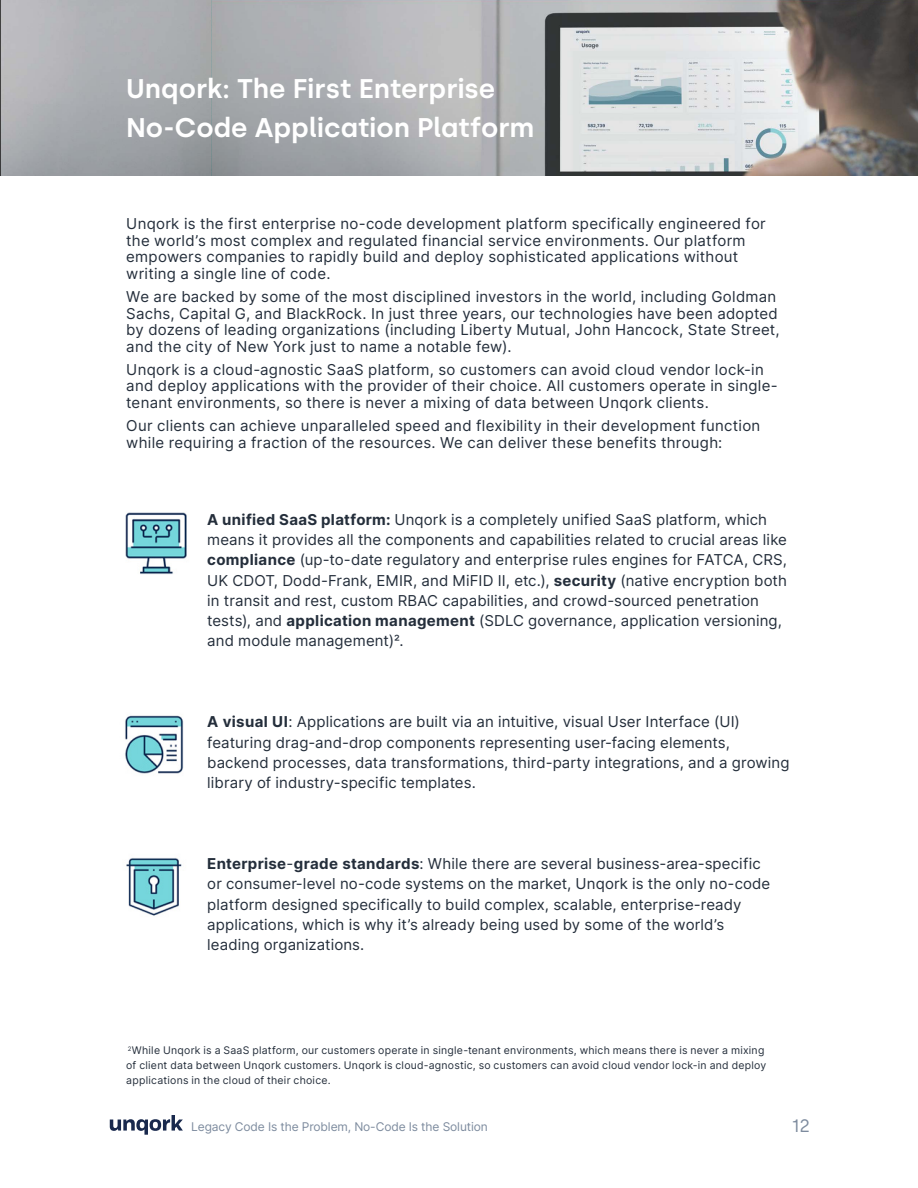
<style>
.page{position:relative;width:918px;height:1188px;background:#fff}
.page>*{position:absolute;margin:0;border:0;box-sizing:border-box;transform-origin:0 0}
.t1{font:600 27px/39px "Silka";color:#fff}
.t2{font:18px "Silka";color:#7d8b9e}
.t3{font:15px/20.2px "Inter";letter-spacing:.01em;color:#242e3b}
.t4{font:12px "Inter";letter-spacing:-.01em;color:#7d8b9e}
.t5{font:10.5px/15px "Inter";letter-spacing:.025em;color:#242e3b}
.s1{font-weight:700}
</style>
<div class="page">
<img style="left:2px;top:0;width:916px;height:176px">
<svg style="left:1px;top:0;width:1px;height:176px"></svg>
<hr style="left:2px;top:0;width:209px;height:1px;background:#8ddbe0">
<img style="left:211px;top:0;width:1px;height:176px">
<svg style="left:110px;top:1115px;width:73px;height:20px"></svg>
<img style="left:125px;top:715px;width:59px;height:59px">
<img style="left:125px;top:512px;width:62px;height:62px">
<img style="left:126px;top:858px;width:56px;height:58px">
<h1 class="t1" style="left:126px;top:69px;width:410px">Unqork: The First Enterprise<br>No-Code Application Platform</h1>
<p class="t3" style="left:126px;top:215px;width:641px;line-height:16.5px">Unqork is the first enterprise no-code development platform specifically engineered for the world’s most complex and regulated financial service environments. Our platform empowers companies to rapidly build and deploy sophisticated applications without writing a single line of code.</p>
<p class="t3" style="left:126px;top:288px;width:655px;line-height:16.5px">We are backed by some of the most disciplined investors in the world, including Goldman Sachs, Capital G, and BlackRock. In just three years, our technologies have been adopted by dozens of leading organizations (including Liberty Mutual, John Hancock, State Street, and the city of New York just to name a notable few).</p>
<p class="t3" style="left:126px;top:361px;width:653px;line-height:16.5px">Unqork is a cloud-agnostic SaaS platform, so customers can avoid cloud vendor lock-in and deploy applications with the provider of their choice. All customers operate in single&shy;tenant environments, so there is never a mixing of data between Unqork clients.</p>
<p class="t3" style="left:126px;top:417px;width:636px;line-height:16.5px">Our clients can achieve unparalleled speed and flexibility in their development function while requiring a fraction of the resources. We can deliver these benefits through:</p>
<p class="t3" style="left:207px;top:509px;width:581px"><span class="s1">A unified SaaS platform:</span> Unqork is a completely unified SaaS platform, which means it provides all the components and capabilities related to crucial areas like <span class="s1">compliance</span> (up-to-date regulatory and enterprise rules engines for FATCA, CRS, UK CDOT, Dodd-Frank, EMIR, and MiFID II, etc.), <span class="s1">security</span> (native encryption both in transit and rest, custom RBAC capabilities, and crowd-sourced penetration tests), and <span class="s1">application management</span> (SDLC governance, application versioning, and module management)2.</p>
<p class="t3" style="left:207px;top:711px;width:584px"><span class="s1">A visual UI</span>: Applications are built via an intuitive, visual User Interface (UI) featuring drag-and-drop components representing user-facing elements, backend processes, data transformations, third-party integrations, and a growing library of industry-specific templates.</p>
<p class="t3" style="left:207px;top:853px;width:565px"><span class="s1">Enterprise</span>-<span class="s1">grade standards</span>: While there are several business-area-specific or consumer-level no-code systems on the market, Unqork is the only no-code platform designed specifically to build complex, scalable, enterprise-ready applications, which is why it’s already being used by some of the world’s leading organizations.</p>
<p class="t5" style="left:126px;top:1043px;width:642px"><sup>2</sup>While Unqork is a SaaS platform, our customers operate in single-tenant environments, which means there is never a mixing of client data between Unqork customers. Unqork is cloud-agnostic, so customers can avoid cloud vendor lock-in and deploy applications in the cloud of their choice.</p>
<p class="t4" style="left:191px;top:1118px;width:298px">Legacy Code Is the Problem, No-Code Is the Solution</p>
<p class="t2" style="left:791px;top:1115px;width:20px">12</p>
</div>
